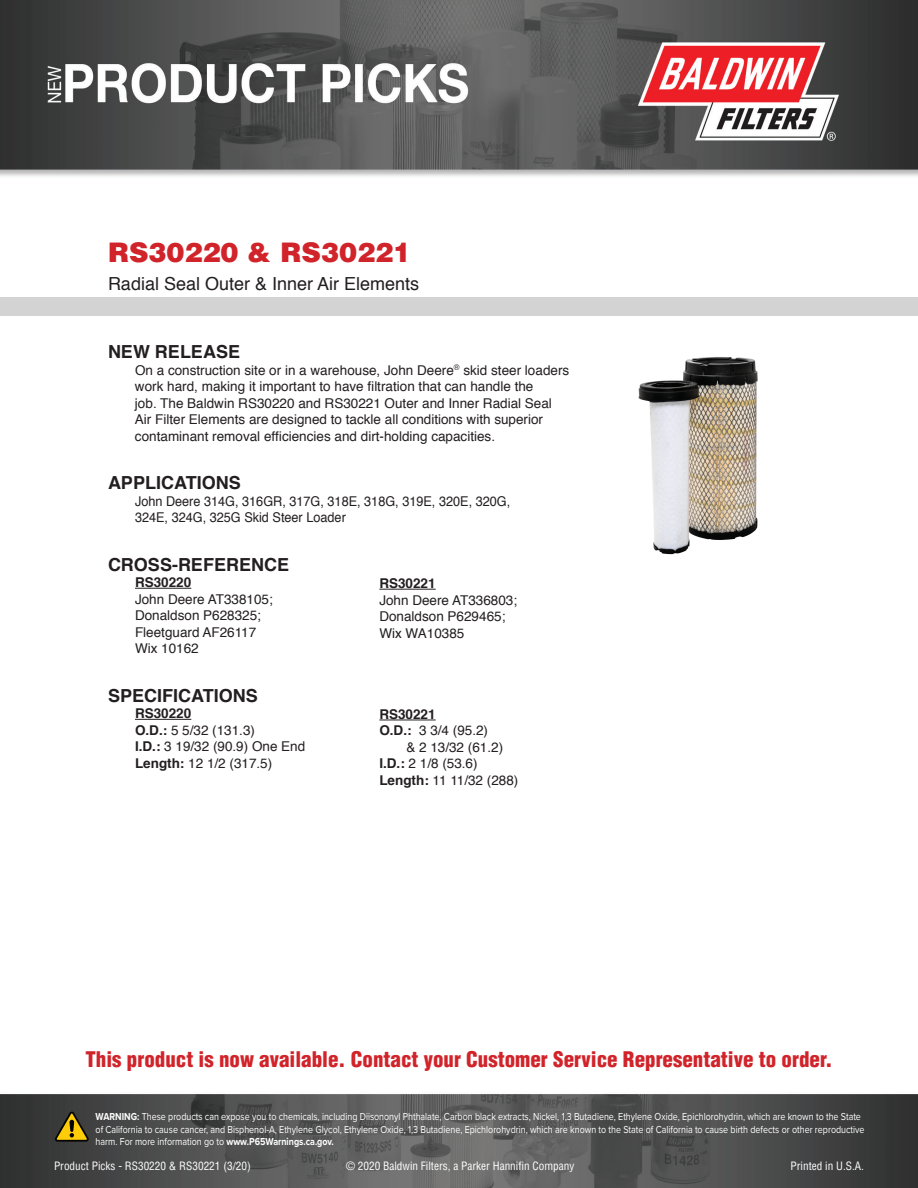
<style>
.page{position:relative;width:918px;height:1188px;background:#fff}
.page>*{position:absolute;margin:0;border:0;box-sizing:border-box;transform-origin:0 0}
.t1{font:900 27px "Helvetica";color:#d1232a}
.t2{font:900 condensed 21px "Helvetica";color:#d1232a}
.t3{font:700 18px "Helvetica";color:#231f20}
.t4{font:18px "Helvetica";color:#231f20}
.t5{font:13.5px/16.5px "Helvetica";color:#231f20}
.t6{font:13.5px/16.5px "Helvetica";color:#231f20;scale:.94 1}
.t7{font:700 13.5px "Helvetica";color:#231f20}
.t8{font:condensed 11.25px "Helvetica";color:#fff}
.t9{font:10.5px/12.8px "Proxima Nova";color:#fff;scale:.85 1}
.s1{font-weight:700}
</style>
<div class="page">
<img style="left:0;top:0;width:918px;height:1188px">
<svg style="left:54px;top:1111px;width:35px;height:31px"></svg>
<div style="left:0;top:298px;width:918px;height:18px;background:#d3d3d3"></div>
<div style="left:597px;top:345px;width:214px;height:215px;background:#fff"></div>
<img style="left:638px;top:357px;width:120px;height:198px">
<hr style="left:135px;top:588px;width:56px;height:1px;background:#231f20">
<hr style="left:135px;top:719px;width:56px;height:1px;background:#231f20">
<hr style="left:379px;top:589px;width:57px;height:1px;background:#231f20">
<hr style="left:379px;top:720px;width:57px;height:1px;background:#231f20">
<h1 class="t1" style="left:108px;top:234px;width:305px">RS30220 &amp; RS30221</h1>
<h3 class="t4" style="left:108px;top:270px;width:313px">Radial Seal Outer &amp; Inner Air Elements</h3>
<h3 class="t3" style="left:108px;top:337px;width:134px">NEW RELEASE</h3>
<p class="t5" style="left:135px;top:362px;width:436px">On a construction site or in a warehouse, John Deere<sup>®</sup> skid steer loaders work hard, making it important to have filtration that can handle the<br>job. The Baldwin RS30220 and RS30221 Outer and Inner Radial Seal Air Filter Elements are designed to tackle all conditions with superior contaminant removal efficiencies and dirt-holding capacities.</p>
<h3 class="t3" style="left:108px;top:468px;width:134px">APPLICATIONS</h3>
<p class="t6" style="left:135px;top:493px;width:401px">John Deere 314G, 316GR, 317G, 318E, 318G, 319E, 320E, 320G,<br>324E, 324G, 325G Skid Steer Loader</p>
<h3 class="t3" style="left:108px;top:550px;width:183px">CROSS-REFERENCE</h3>
<p class="t7" style="left:135px;top:572px;width:58px">RS30220</p>
<p class="t5" style="left:135px;top:591px;width:139px">John Deere AT338105;<br>Donaldson P628325;<br>Fleetguard AF26117<br>Wix 10162</p>
<h3 class="t3" style="left:108px;top:681px;width:151px">SPECIFICATIONS</h3>
<p class="t5" style="left:135px;top:706px;width:172px"><span class="s1">RS30220<br>O.D.:</span> 5 5/32 (131.3)<br><span class="s1">I.D.:</span> 3 19/32 (90.9) One End<br><span class="s1">Length:</span> 12 1/2 (317.5)</p>
<p class="t7" style="left:379px;top:573px;width:58px">RS30221</p>
<p class="t5" style="left:379px;top:592px;width:139px">John Deere AT336803;<br>Donaldson P629465;<br>Wix WA10385</p>
<p class="t7" style="left:379px;top:703px;width:58px">RS30221</p>
<p class="t5" style="left:379px;top:723px;width:110px"><span class="s1">O.D.:</span> 3 3/4 (95.2)</p>
<p class="t5" style="left:406px;top:739px;width:98px">&amp; 2 13/32 (61.2)</p>
<p class="t5" style="left:379px;top:756px;width:100px"><span class="s1">I.D.:</span> 2 1/8 (53.6)</p>
<p class="t5" style="left:379px;top:772px;width:141px"><span class="s1">Length:</span> 11 11/32 (288)</p>
<h2 class="t2" style="left:85px;top:1046px;width:749px">This product is now available. Contact your Customer Service Representative to order.</h2>
<p class="t9" style="left:96px;top:1109px;width:906px"><span class="s1">WARNING:</span> These products can expose you to chemicals, including Diisononyl Phthalate, Carbon black extracts, Nickel, 1,3 Butadiene, Ethylene Oxide, Epichlorohydrin, which are known to the State of California to cause cancer, and Bisphenol-A, Ethylene Glycol, Ethylene Oxide, 1,3 Butadiene, Epichlorohydrin, which are known to the State of California to cause birth defects or other reproductive harm. For more information go to <span class="s1">www.P65Warnings.ca.gov.</span></p>
<p class="t8" style="left:54px;top:1159px;width:198px">Product Picks - RS30220 &amp; RS30221 (3/20)</p>
<p class="t8" style="left:346px;top:1159px;width:230px">© 2020 Baldwin Filters, a Parker Hannifin Company</p>
<p class="t8" style="left:791px;top:1159px;width:75px">Printed in U.S.A.</p>
</div>
